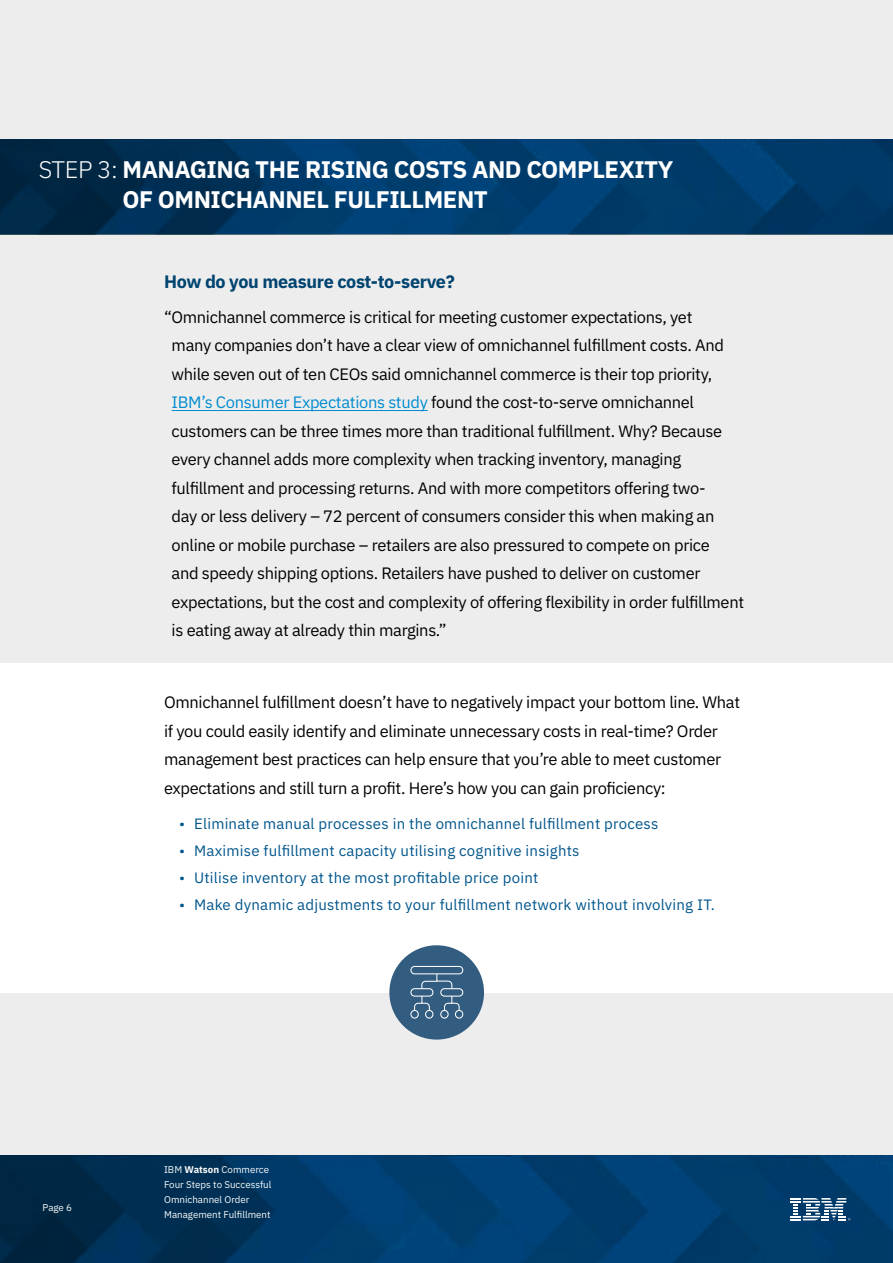
<style>
.page{position:relative;width:893px;height:1263px;background:#eeedee}
.page>*{position:absolute;margin:0;border:0;box-sizing:border-box;transform-origin:0 0}
.t1{font:700 24px/30px "IBM Plex Sans";letter-spacing:-.02em;color:#fff}
.t2{font:700 18px "IBM Plex Sans";letter-spacing:-.02em;color:#004470}
.t3{font:16.5px/28.5px "IBM Plex Sans";letter-spacing:-.02em;color:#000}
.t4{font:15px "IBM Plex Sans";letter-spacing:.015em;color:#00558b}
.t5{font:9.75px/15px "IBM Plex Sans";color:#fbfbfb}
.s1{font-weight:300}
.s2{color:#008ccf}
.s3{font-weight:700}
</style>
<div class="page">
<div style="left:0;top:663px;width:893px;height:329px;background:#fff"></div>
<div style="left:389px;top:945px;width:95px;height:94px;background:#325c80;border-radius:50%"></div>
<svg style="left:410px;top:965px;width:54px;height:54px"></svg>
<hr style="left:172px;top:410px;width:256px;height:1px;background:#008ccf">
<svg style="left:0;top:1155px;width:893px;height:108px;background:#003966"></svg>
<svg style="left:790px;top:1198px;width:60px;height:22px"></svg>
<svg style="left:0;top:139px;width:893px;height:95px;background:#003864"></svg>
<h1 class="t1" style="left:122px;top:152px;width:552px;text-indent:-84px"><span class="s1">STEP 3:</span> MANAGING THE RISING COSTS AND COMPLEXITY<br>OF OMNICHANNEL FULFILLMENT</h1>
<p class="t2" style="left:164px;top:268px;width:292px">How do you measure cost-to-serve?</p>
<p class="t3" style="left:172px;top:301px;width:574px;text-indent:-8px">“Omnichannel commerce is critical for meeting customer expectations, yet<br>many companies don’t have a clear view of omnichannel fulfillment costs. And while seven out of ten CEOs said omnichannel commerce is their top priority, <span class="s2">IBM’s Consumer Expectations study</span> found the cost-to-serve omnichannel customers can be three times more than traditional fulfillment. Why? Because every channel adds more complexity when tracking inventory, managing fulfillment and processing returns. And with more competitors offering two-<br>day or less delivery – 72 percent of consumers consider this when making an online or mobile purchase – retailers are also pressured to compete on price<br>and speedy shipping options. Retailers have pushed to deliver on customer expectations, but the cost and complexity of offering flexibility in order fulfillment is eating away at already thin margins.”</p>
<p class="t3" style="left:164px;top:687px;width:578px">Omnichannel fulfillment doesn’t have to negatively impact your bottom line. What if you could easily identify and eliminate unnecessary costs in real-time? Order management best practices can help ensure that you’re able to meet customer expectations and still turn a profit. Here’s how you can gain proficiency:</p>
<p class="t4" style="left:179px;top:812px;width:481px">• Eliminate manual processes in the omnichannel fulfillment process</p>
<p class="t4" style="left:179px;top:839px;width:402px">• Maximise fulfillment capacity utilising cognitive insights</p>
<p class="t4" style="left:179px;top:866px;width:361px">• Utilise inventory at the most profitable price point</p>
<p class="t4" style="left:179px;top:893px;width:537px">• Make dynamic adjustments to your fulfillment network without involving IT.</p>
<p class="t5" style="left:43px;top:1199px;width:31px">Page 6</p>
<p class="t5" style="left:164px;top:1161px;width:109px">IBM <span class="s3">Watson</span> Commerce<br>Four Steps to Successful<br>Omnichannel Order<br>Management Fulfillment</p>
</div>
